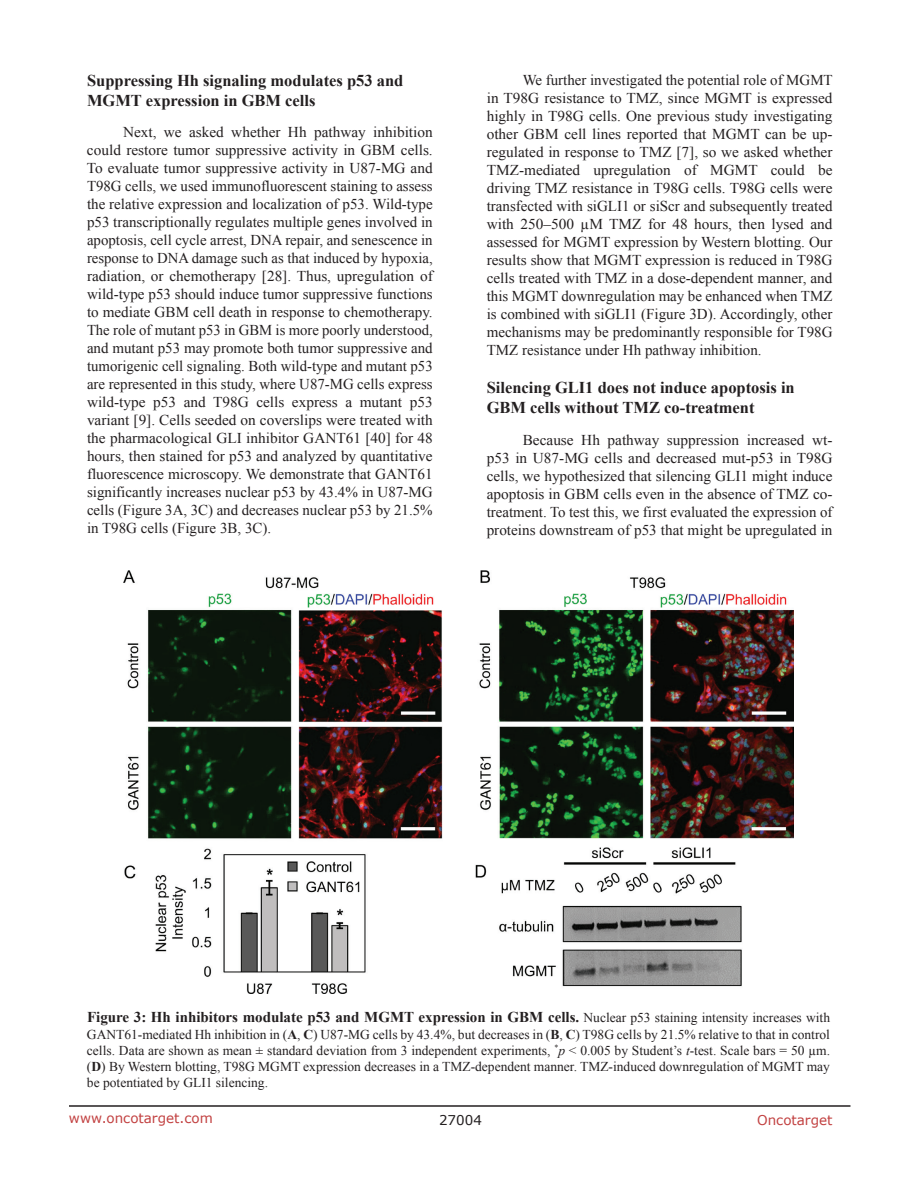
<style>
.page{position:relative;width:918px;height:1188px;background:#fff}
.page>*{position:absolute;margin:0;border:0;box-sizing:border-box;transform-origin:0 0}
.t1{font:700 16.5px/19.8px "Times New Roman";color:#231f20}
.t2{font:15px/18px "Times New Roman";color:#231f20;text-align:justify}
.t3{font:700 15px "Times New Roman";color:#231f20}
.t4{font:13.5px/16.2px "Times New Roman";color:#231f20;text-align:justify}
.t5{font:13.5px "Verdana";color:#c24141}
.t6{font:13.5px "Verdana";color:#231f20}
.s1{font-weight:400;font-size:13.5px}
.s2{font-weight:700}
.s3{font-style:italic}
</style>
<div class="page">
<hr style="left:69px;top:1105px;width:781px;height:2px;background:#231f20">
<img style="left:123px;top:570px;width:671px;height:423px">
<p class="t1" style="left:87px;top:70px;width:318px">Suppressing Hh signaling modulates p53 and<br>MGMT expression in GBM cells</p>
<p class="t2" style="left:87px;top:123px;width:347px;text-indent:36px">Next, we asked whether Hh pathway inhibition could restore tumor suppressive activity in GBM cells.<br>To evaluate tumor suppressive activity in U87-MG and T98G cells, we used immunofluorescent staining to assess the relative expression and localization of p53. Wild-type p53 transcriptionally regulates multiple genes involved in apoptosis, cell cycle arrest, DNA repair, and senescence in response to DNA damage such as that induced by hypoxia, radiation, or chemotherapy [28]. Thus, upregulation of wild-type p53 should induce tumor suppressive functions to mediate GBM cell death in response to chemotherapy.<br>The role of mutant p53 in GBM is more poorly understood, and mutant p53 may promote both tumor suppressive and tumorigenic cell signaling. Both wild-type and mutant p53 are represented in this study, where U87-MG cells express wild-type p53 and T98G cells express a mutant p53 variant [9]. Cells seeded on coverslips were treated with the pharmacological GLI inhibitor GANT61 [40] for 48 hours, then stained for p53 and analyzed by quantitative fluorescence microscopy. We demonstrate that GANT61 significantly increases nuclear p53 by 43.4% in U87-MG cells (Figure 3A, 3C) and decreases nuclear p53 by 21.5% in T98G cells (Figure 3B, 3C).</p>
<p class="t2" style="left:487px;top:71px;width:348px;text-indent:36px">We further investigated the potential role of MGMT in T98G resistance to TMZ, since MGMT is expressed highly in T98G cells. One previous study investigating other GBM cell lines reported that MGMT can be up&shy;regulated in response to TMZ [7], so we asked whether TMZ-mediated upregulation of MGMT could be driving TMZ resistance in T98G cells. T98G cells were transfected with siGLI1 or siScr and subsequently treated with 250–500 µM TMZ for 48 hours, then lysed and assessed for MGMT expression by Western blotting. Our results show that MGMT expression is reduced in T98G cells treated with TMZ in a dose-dependent manner, and this MGMT downregulation may be enhanced when TMZ is combined with siGLI1 (Figure 3D). Accordingly, other mechanisms may be predominantly responsible for T98G TMZ resistance under Hh pathway inhibition.</p>
<p class="t1" style="left:487px;top:377px;width:310px">Silencing GLI1 does not induce apoptosis in<br>GBM cells without TMZ co-treatment</p>
<p class="t2" style="left:487px;top:430px;width:347px;text-indent:36px">Because Hh pathway suppression increased wt&shy;p53 in U87-MG cells and decreased mut-p53 in T98G cells, we hypothesized that silencing GLI1 might induce apoptosis in GBM cells even in the absence of TMZ co&shy;treatment. To test this, we first evaluated the expression of proteins downstream of p53 that might be upregulated in</p>
<p class="t3" style="left:87px;top:1007px;width:745px">Figure 3: Hh inhibitors modulate p53 and MGMT expression in GBM cells. <span class="s1">Nuclear p53 staining intensity increases with</span></p>
<p class="t4" style="left:87px;top:1026px;width:745px">GANT61-mediated Hh inhibition in (<span class="s2">A</span>, <span class="s2">C</span>) U87-MG cells by 43.4%, but decreases in (<span class="s2">B</span>, <span class="s2">C</span>) T98G cells by 21.5% relative to that in control cells. Data are shown as mean ± standard deviation from 3 independent experiments, <sup>*</sup><span class="s3">p</span> &lt; 0.005 by Student’s <span class="s3">t</span>-test. Scale bars = 50 µm. (<span class="s2">D</span>) By Western blotting, T98G MGMT expression decreases in a TMZ-dependent manner. TMZ-induced downregulation of MGMT may be potentiated by GLI1 silencing.</p>
<p class="t5" style="left:69px;top:1109px;width:145px">www.oncotarget.com</p>
<p class="t6" style="left:439px;top:1111px;width:44px">27004</p>
<p class="t5" style="left:757px;top:1111px;width:77px">Oncotarget</p>
</div>
